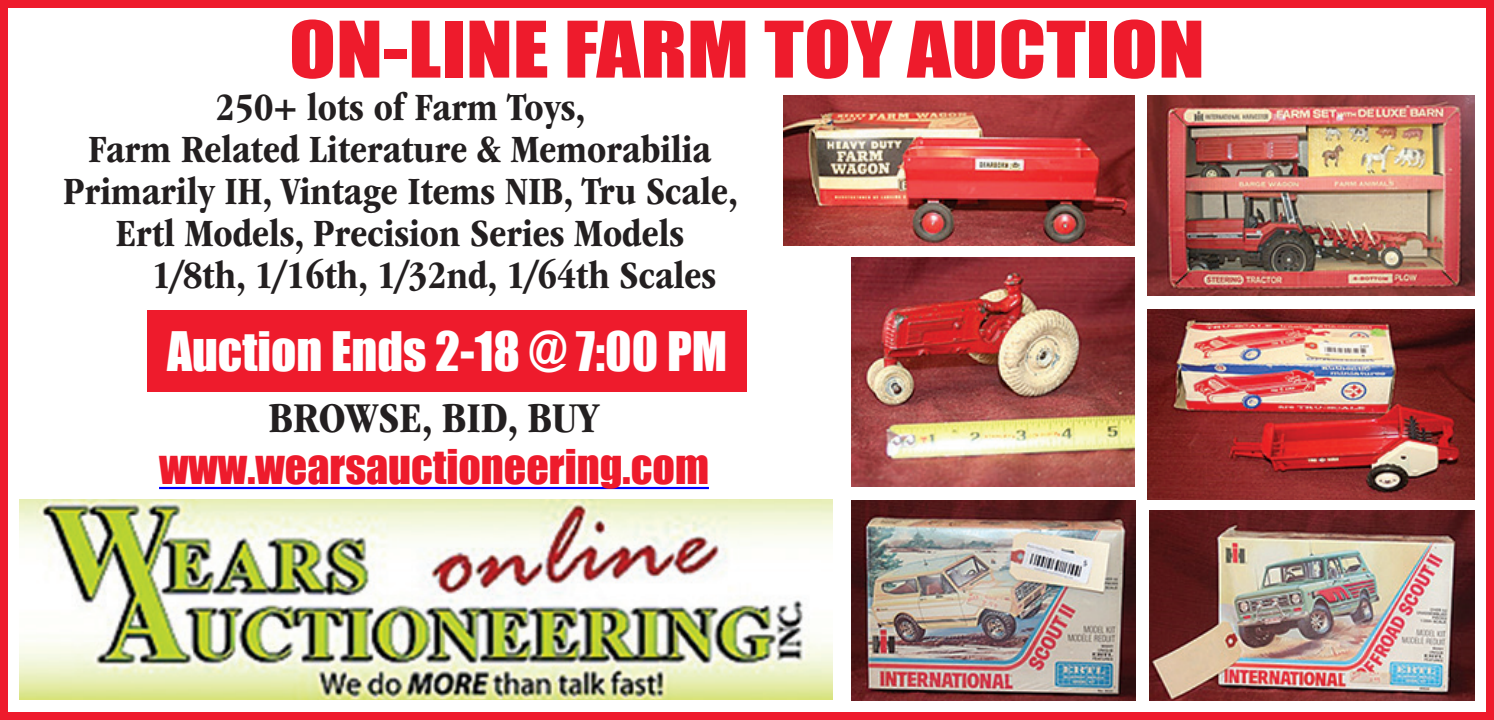
<style>
.page{position:relative;width:1494px;height:720px;background:#fff}
.page>*{position:absolute;margin:0;border:0;box-sizing:border-box;transform-origin:0 0}
.t1{font:72px "Impact";color:#ee1b2c;scale:1.2 1}
.t2{font:50px "Impact";color:#fff}
.t3{font:44px "Impact";color:#ee1b2c}
.t4{font:700 condensed 44px "ITC Garamond Std";color:#231f20}
.t5{font:700 condensed 40px "ITC Garamond Std";color:#231f20}
</style>
<div class="page">
<hr style="left:159px;top:487px;width:550px;height:2px;background:#00f">
<div style="left:0;top:0;width:1494px;height:720px;border:8px solid #ee1b2c"></div>
<img style="left:20px;top:499px;width:812px;height:200px">
<img style="left:1149px;top:510px;width:325px;height:191px">
<img style="left:851px;top:500px;width:285px;height:201px">
<img style="left:1148px;top:95px;width:326px;height:200px">
<img style="left:1148px;top:310px;width:326px;height:189px">
<img style="left:783px;top:95px;width:352px;height:150px">
<img style="left:851px;top:258px;width:284px;height:229px">
<div style="left:147px;top:310px;width:600px;height:82px;background:#ee1b2c"></div>
<p class="t1" style="left:289px;top:-6px;width:765px">ON-LINE FARM TOY AUCTION</p>
<p class="t5" style="left:216px;top:84px;width:371px">250+ lots of Farm Toys,</p>
<p class="t5" style="left:89px;top:126px;width:624px">Farm Related Literature &amp; Memorabilia</p>
<p class="t5" style="left:63px;top:168px;width:676px">Primarily IH, Vintage Items NIB, Tru Scale,</p>
<p class="t5" style="left:116px;top:210px;width:570px">Ertl Models, Precision Series Models</p>
<p class="t5" style="left:152px;top:252px;width:566px">1/8th, 1/16th, 1/32nd, 1/64th Scales</p>
<p class="t2" style="left:167px;top:312px;width:562px">Auction Ends 2-18 @ 7:00 PM</p>
<p class="t4" style="left:269px;top:393px;width:332px">BROWSE, BID, BUY</p>
<p class="t3" style="left:159px;top:432px;width:551px">www.wearsauctioneering.com</p>
</div>
